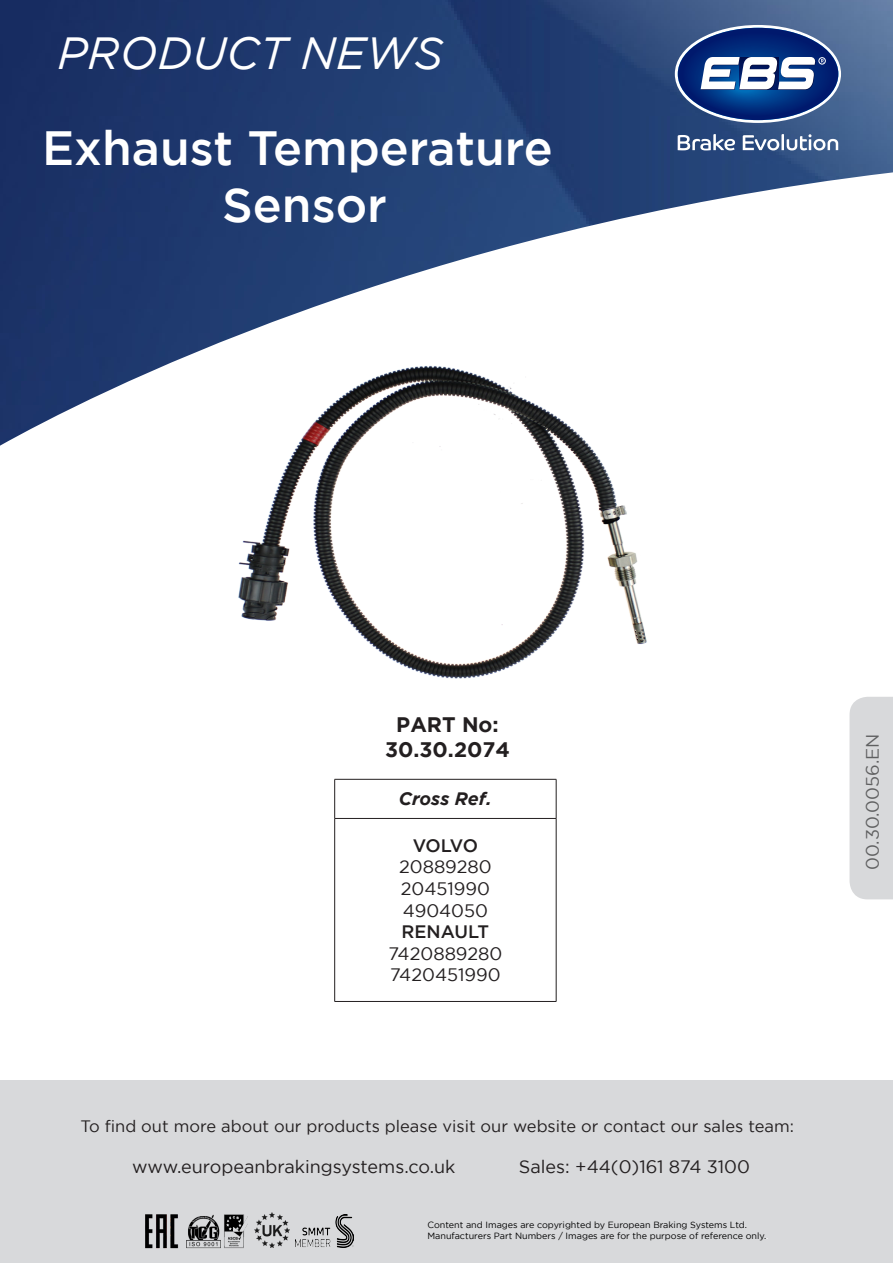
<style>
.page{position:relative;width:893px;height:1263px;background:#fff}
.page>*{position:absolute;margin:0;border:0;box-sizing:border-box;transform-origin:0 0}
.t1{font:500 48px "Gotham";color:#fff}
.t2{font:italic 45px "Gotham";color:#fff}
.t3{font:700 21px "Gotham";color:#231f20}
.t4{font:18px/21.6px "Gotham";color:#231f20}
.t5{font:18px "Gotham";color:#000}
.t6{font:500 18px "Gotham";letter-spacing:-.015em;color:#231f20}
.t7{font:italic 700 18px "Gotham";color:#231f20}
.t8{font:16.5px "Gotham";color:#231f20}
.t9{font:9px "Gotham";color:#000}
.s1{color:#fff}
</style>
<div class="page">
<div style="left:0;top:1080px;width:893px;height:183px;background:#d8d9db"></div>
<img style="left:0;top:0;width:893px;height:446px">
<svg style="left:678px;top:134px;width:57px;height:16px"></svg>
<svg style="left:743px;top:134px;width:95px;height:16px"></svg>
<svg style="left:675px;top:25px;width:166px;height:98px"></svg>
<div style="left:818px;top:57px;width:8px;height:7px;border:1px solid #fff;border-radius:50%"></div>
<img style="left:145px;top:1214px;width:34px;height:35px">
<img style="left:254px;top:1212px;width:36px;height:36px">
<div style="left:849px;top:697px;width:44px;height:202px;background:#d8d9db"></div>
<img style="left:186px;top:1214px;width:62px;height:35px">
<img style="left:295px;top:1214px;width:59px;height:34px">
<hr style="left:334px;top:779px;width:222px;height:1px;background:#231f20">
<hr style="left:334px;top:779px;width:1px;height:39px;background:#231f20">
<hr style="left:556px;top:779px;width:1px;height:39px;background:#231f20">
<hr style="left:334px;top:818px;width:222px;height:1px;background:#231f20">
<hr style="left:334px;top:819px;width:1px;height:182px;background:#231f20">
<hr style="left:556px;top:819px;width:1px;height:182px;background:#231f20">
<hr style="left:334px;top:1001px;width:222px;height:1px;background:#231f20">
<img style="left:216px;top:347px;width:459px;height:332px">
<p class="t2" style="left:58px;top:28px;width:387px">PRODUCT NEWS</p>
<p class="t1" style="left:42px;top:120px;width:512px">Exhaust Temperature</p>
<p class="t1" style="left:222px;top:178px;width:166px">Sensor</p>
<p class="t3" style="left:396px;top:712px;width:104px">PART No:</p>
<p class="t3" style="left:385px;top:737px;width:126px">30.30.2074</p>
<p class="t7" style="left:399px;top:789px;width:94px">Cross Ref.</p>
<p class="t6" style="left:413px;top:835px;width:67px">VOLVO</p>
<p class="t4" style="left:399px;top:856px;width:94px">20889280</p>
<p class="t4" style="left:401px;top:877px;width:91px">20451990</p>
<p class="t4" style="left:403px;top:899px;width:87px">4904050</p>
<p class="t6" style="left:402px;top:921px;width:89px">RENAULT</p>
<p class="t4" style="left:388px;top:942px;width:115px">7420889280<br>7420451990</p>
<p class="t8" style="left:81px;top:1116px;width:715px">To find out more about our products please visit our website or contact our sales team:</p>
<p class="t4" style="left:132px;top:1155px;width:325px">www.europeanbrakingsystems.co.uk</p>
<p class="t4" style="left:519px;top:1155px;width:233px">Sales: +44(0)161 874 3100</p>
<p class="t9" style="left:427px;top:1220px;width:321px">Content and Images are copyrighted by European Braking Systems Ltd.</p>
<p class="t9" style="left:427px;top:1231px;width:342px">Manufacturers Part Numbers / Images are for the purpose of reference only.<span class="s1">.</span></p>
<h3 class="t5" style="left:862px;top:870px;width:138px;rotate:-90deg">00.30.0056.EN</h3>
</div>
